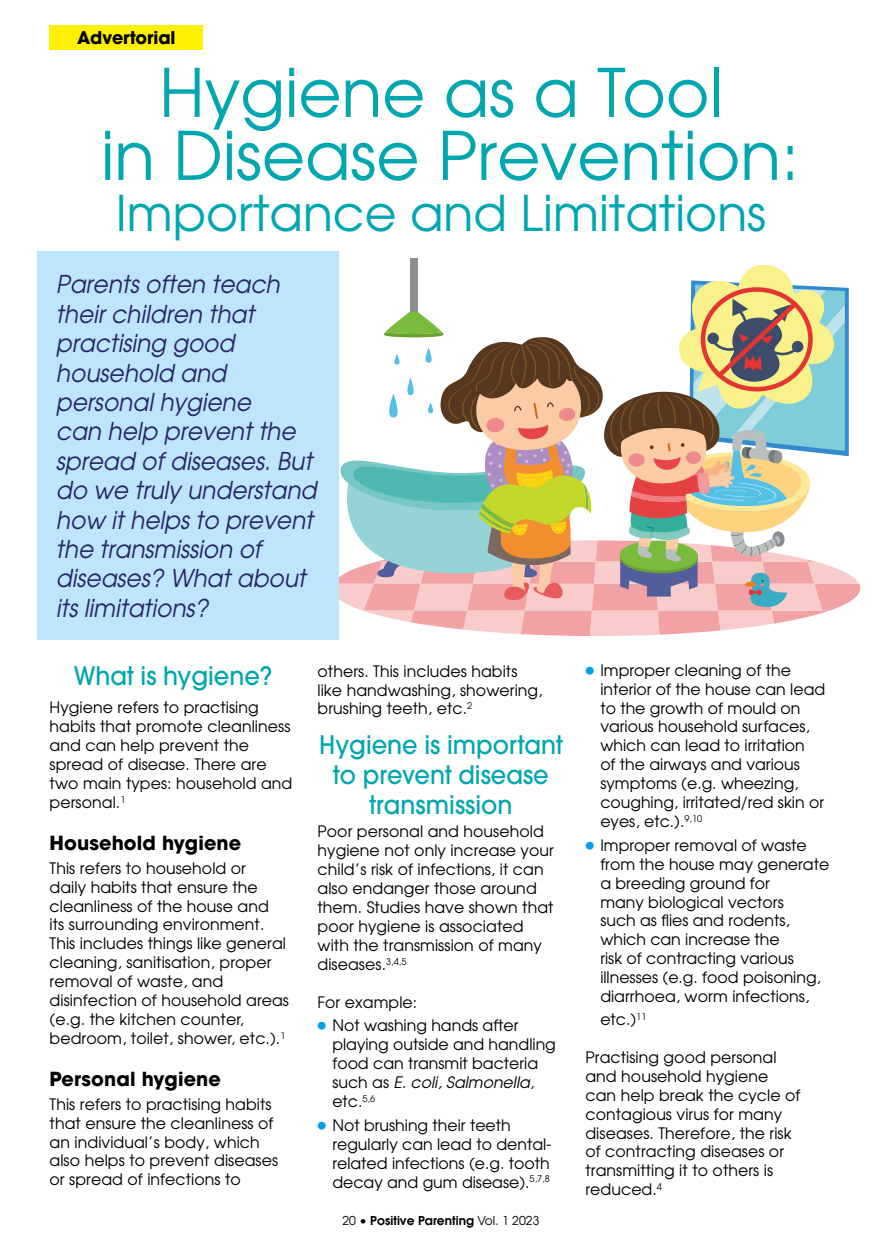
<style>
.page{position:relative;width:882px;height:1260px;background:#fff}
.page>*{position:absolute;margin:0;border:0;box-sizing:border-box;transform-origin:0 0}
.t1{font:66.5px/63px "Avant Garde";color:#00a6b0;text-align:center}
.t2{font:49px "Avant Garde";color:#00a6b0}
.t3{font:500 25.38px/29.8px "Avant Garde";color:#00a6b0;text-align:center;scale:.95 1}
.t4{font:italic 24.5px/29.4px "Avant Garde";color:#252565;scale:.95 1}
.t5{font:700 19.25px "Avant Garde";letter-spacing:.005em;color:#000}
.t6{font:700 17.5px "Avant Garde";letter-spacing:-.01em;color:#000}
.t7{font:15.75px/18.9px "Avant Garde";letter-spacing:.005em;color:#000}
.t8{font:600 12.25px "Avant Garde";color:#000}
.s1{font-family:"Universal Newswith Comm Pi";color:#009fee}
.s2{font-style:italic}
.s3{font-weight:400}
</style>
<div class="page">
<div style="left:410px;top:258px;width:8px;height:69px;background:#898e92"></div>
<svg style="left:338px;top:262px;width:522px;height:374px"></svg>
<div style="left:37px;top:251px;width:301px;height:389px;background:#bde5fb"></div>
<div style="left:50px;top:25px;width:153px;height:25px;background:#fff000"></div>
<p class="t6" style="left:77px;top:31px;width:100px">Advertorial</p>
<h1 class="t1" style="left:101px;top:67px;width:700px">Hygiene as a Tool<br>in Disease Prevention:</h1>
<h2 class="t2" style="left:116px;top:195px;width:652px">Importance and Limitations</h2>
<p class="t4" style="left:56px;top:272px;width:276px">Parents often teach their children that practising good household and personal hygiene<br>can help prevent the spread of diseases. But do we truly understand how it helps to prevent the transmission of diseases? What about its limitations?</p>
<h3 class="t3" style="left:74px;top:663px;width:211px">What is hygiene?</h3>
<p class="t7" style="left:50px;top:700px;width:244px">Hygiene refers to practising habits that promote cleanliness and can help prevent the spread of disease. There are two main types: household and personal.<sup>1</sup></p>
<p class="t5" style="left:50px;top:836px;width:193px">Household hygiene</p>
<p class="t7" style="left:50px;top:860px;width:241px">This refers to household or<br>daily habits that ensure the cleanliness of the house and<br>its surrounding environment.<br>This includes things like general cleaning, sanitisation, proper removal of waste, and disinfection of household areas (e.g. the kitchen counter, bedroom, toilet, shower, etc.).<sup>1</sup></p>
<p class="t5" style="left:50px;top:1072px;width:173px">Personal hygiene</p>
<p class="t7" style="left:50px;top:1096px;width:230px">This refers to practising habits that ensure the cleanliness of an individual’s body, which also helps to prevent diseases or spread of infections to</p>
<p class="t7" style="left:318px;top:663px;width:227px">others. This includes habits like handwashing, showering, brushing teeth, etc.<sup>2</sup></p>
<h3 class="t3" style="left:319px;top:732px;width:258px">Hygiene is important to prevent disease transmission</h3>
<p class="t7" style="left:318px;top:824px;width:238px">Poor personal and household hygiene not only increase your child’s risk of infections, it can also endanger those around them. Studies have shown that poor hygiene is associated with the transmission of many diseases.<sup>3,4,5</sup></p>
<p class="t7" style="left:318px;top:994px;width:101px">For example:</p>
<p class="t7" style="left:332px;top:1018px;width:225px;text-indent:-15px"><span class="s1">●</span> Not washing hands after playing outside and handling food can transmit bacteria such as <span class="s2">E. coli, Salmonella, </span>etc.<sup>5,6</sup></p>
<p class="t7" style="left:332px;top:1117px;width:221px;text-indent:-15px"><span class="s1">●</span> Not brushing their teeth regularly can lead to dental&shy;related infections (e.g. tooth decay and gum disease).<sup>5,7,8</sup></p>
<p class="t8" style="left:343px;top:1216px;width:198px"><span class="s3">20 •</span> Positive Parenting <span class="s3">Vol. 1 2023</span></p>
<p class="t7" style="left:600px;top:662px;width:226px;text-indent:-15px"><span class="s1">●</span> Improper cleaning of the interior of the house can lead to the growth of mould on various household surfaces, which can lead to irritation<br>of the airways and various symptoms (e.g. wheezing, coughing, irritated/red skin or eyes, etc.).<sup>9,10</sup></p>
<p class="t7" style="left:600px;top:837px;width:230px;text-indent:-15px"><span class="s1">●</span> Improper removal of waste from the house may generate a breeding ground for<br>many biological vectors<br>such as flies and rodents, which can increase the<br>risk of contracting various illnesses (e.g. food poisoning, diarrhoea, worm infections,</p>
<p class="t7" style="left:600px;top:1011px;width:48px">etc.)<sup>11</sup></p>
<p class="t7" style="left:585px;top:1049px;width:217px">Practising good personal and household hygiene can help break the cycle of contagious virus for many diseases. Therefore, the risk of contracting diseases or transmitting it to others is reduced.<sup>4</sup></p>
</div>
